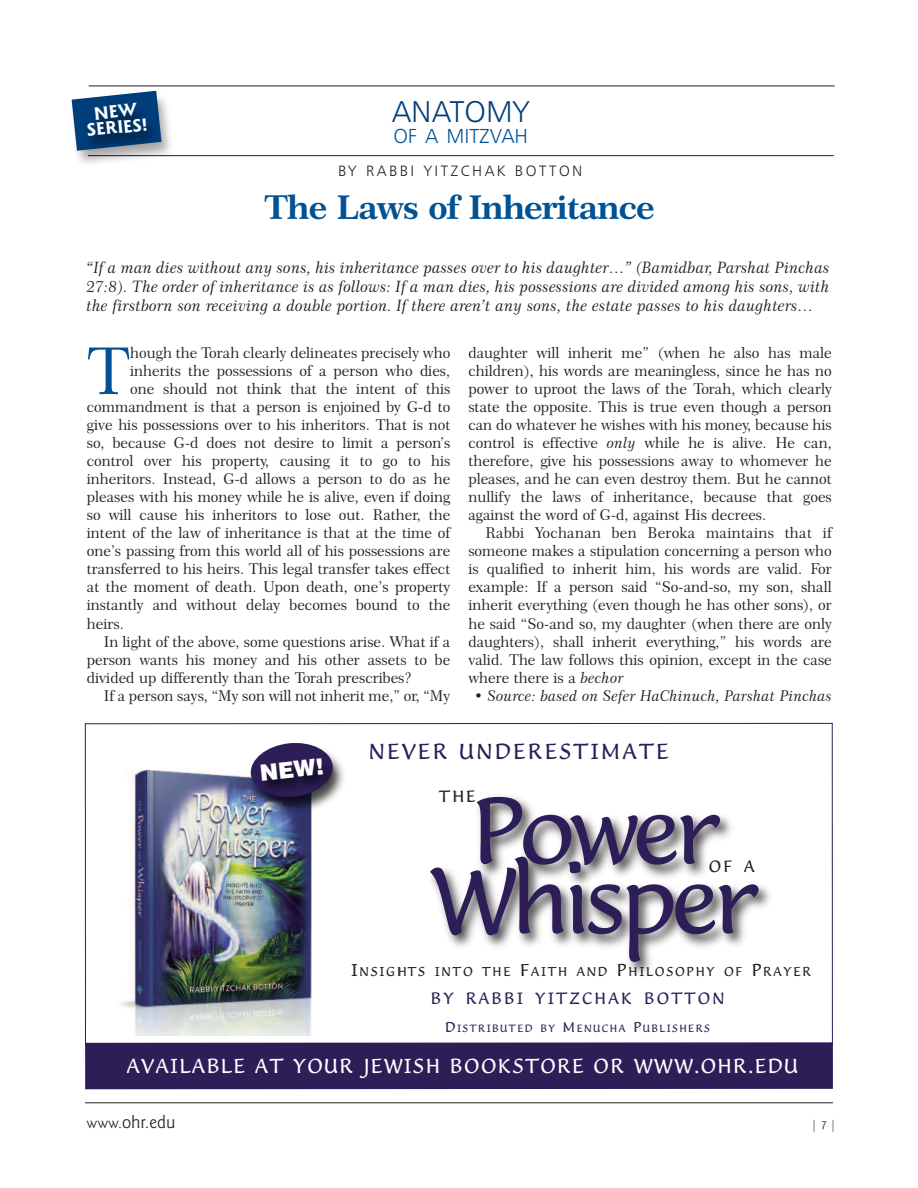
<style>
.page{position:relative;width:918px;height:1188px;background:#fff}
.page>*{position:absolute;margin:0;border:0;box-sizing:border-box;transform-origin:0 0}
.t1{font:90px/69.6px "Lucida Casual";letter-spacing:-.065em;color:#2d1e58;text-align:center}
.t2{font:65.1px "Century 751 BT Roman No 2 B";color:#005294}
.t3{font:33px "Century 751 BT Bold B";letter-spacing:-.03em;color:#005294}
.t4{font:30px "Humanist 777 BT Light B";color:#003e7a}
.t5{font:900 22.5px "Swiss 721 BT";color:#fff}
.t6{font:21px "Lucida Casual";letter-spacing:.1em;color:#2d1e58}
.t7{font:20.25px "Humanist 777 BT Light B";color:#005294}
.t8{font:19.5px "Lucida Casual";letter-spacing:.065em;color:#fff}
.t9{font:300 18px "Goudy Sans IT Cby BT";color:#231f20}
.t10{font:700 18px/15.6px "Goudy Sans IT Cby BT";color:#fff;text-align:center}
.t11{font:15.75px/18.9px "Century 751 BT No 2 Italic B";color:#231f20;text-align:justify}
.t12{font:15.75px "Lucida Casual";letter-spacing:.135em;color:#2d1e58}
.t13{font:15.75px "Lucida Casual";color:#231f20}
.t14{font:15px/18px "Century 751 BT Roman No 2 B";color:#231f20;text-align:justify}
.t15{font:15px "Century 751 BT No 2 Italic B";color:#231f20}
.t16{font:15px "Humanist 777 BT Light B";letter-spacing:.17em;color:#231f20}
.t17{font:12.3px "Lucida Casual";letter-spacing:.135em;color:#231f20}
.t18{font:300 12px "Goudy Sans IT Cby BT";color:#231f20}
.t19{font:10.2px "Lucida Casual";letter-spacing:.135em;color:#2d1e58}
.s1{font-family:"Century 751 BT No 2 Italic B"}
.s2{font-size:16.5px}
.s3{font-size:13.5px}
.s4{font-size:15px}
</style>
<div class="page">
<hr style="left:85px;top:1103px;width:748px;height:1px;background:#231f20">
<hr style="left:89px;top:86px;width:746px;height:1px;background:#231f20">
<hr style="left:88px;top:155px;width:746px;height:1px;background:#231f20">
<img style="left:120px;top:771px;width:191px;height:264px">
<div style="left:85px;top:1042px;width:748px;height:47px;background:#2d1e58"></div>
<img style="left:478px;top:770px;width:355px;height:153px">
<img style="left:431px;top:840px;width:399px;height:135px">
<img style="left:234px;top:743px;width:110px;height:80px">
<img style="left:71px;top:85px;width:112px;height:79px">
<p class="t10" style="left:84px;top:107px;width:63px;rotate:-6deg">NEW<br>SERIES!</p>
<h3 class="t4" style="left:392px;top:94px;width:139px">ANATOMY</h3>
<h3 class="t7" style="left:393px;top:125px;width:136px">OF A MITZVAH</h3>
<p class="t16" style="left:338px;top:162px;width:246px">BY RABBI YITZCHAK BOTTON</p>
<h3 class="t3" style="left:264px;top:189px;width:392px">The Laws of Inheritance</h3>
<p class="t11" style="left:87px;top:258px;width:744px">“If a man dies without any sons, his inheritance passes over to his daughter…” (Bamidbar, Parshat Pinchas 27:8). The order of inheritance is as follows: If a man dies, his possessions are divided among his sons, with the firstborn son receiving a double portion. If there aren’t any sons, the estate passes to his daughters…</p>
<h2 class="t2" style="left:87px;top:334px;width:45px">T</h2>
<p class="t14" style="left:130px;top:344px;width:322px">hough the Torah clearly delineates precisely who</p>
<p class="t14" style="left:130px;top:362px;width:322px">inherits the possessions of a person who dies,</p>
<p class="t14" style="left:130px;top:380px;width:322px">one should not think that the intent of this</p>
<p class="t14" style="left:87px;top:398px;width:365px">commandment is that a person is enjoined by G-d to</p>
<p class="t14" style="left:87px;top:416px;width:365px">give his possessions over to his inheritors. That is not</p>
<p class="t14" style="left:87px;top:434px;width:365px">so, because G-d does not desire to limit a person’s</p>
<p class="t14" style="left:87px;top:452px;width:365px">control over his property, causing it to go to his</p>
<p class="t14" style="left:87px;top:470px;width:365px">inheritors. Instead, G-d allows a person to do as he</p>
<p class="t14" style="left:87px;top:488px;width:365px">pleases with his money while he is alive, even if doing</p>
<p class="t14" style="left:87px;top:506px;width:365px">so will cause his inheritors to lose out. Rather, the</p>
<p class="t14" style="left:87px;top:524px;width:365px">intent of the law of inheritance is that at the time of</p>
<p class="t14" style="left:87px;top:542px;width:365px">one’s passing from this world all of his possessions are</p>
<p class="t14" style="left:87px;top:560px;width:365px">transferred to his heirs. This legal transfer takes effect</p>
<p class="t14" style="left:87px;top:578px;width:365px">at the moment of death. Upon death, one’s property</p>
<p class="t14" style="left:87px;top:596px;width:365px">instantly and without delay becomes bound to the</p>
<p class="t14" style="left:87px;top:614px;width:39px">heirs.</p>
<p class="t14" style="left:104px;top:632px;width:348px">In light of the above, some questions arise. What if a</p>
<p class="t14" style="left:87px;top:650px;width:365px">person wants his money and his other assets to be</p>
<p class="t14" style="left:87px;top:668px;width:327px">divided up differently than the Torah prescribes?</p>
<p class="t14" style="left:104px;top:686px;width:348px">If a person says, “My son will not inherit me,” or, “My</p>
<p class="t14" style="left:468px;top:344px;width:365px">daughter will inherit me” (when he also has male children), his words are meaningless, since he has no power to uproot the laws of the Torah, which clearly state the opposite. This is true even though a person can do whatever he wishes with his money, because his control is effective <span class="s1">only</span> while he is alive. He can, therefore, give his possessions away to whomever he pleases, and he can even destroy them. But he cannot nullify the laws of inheritance, because that goes against the word of G-d, against His decrees.</p>
<p class="t14" style="left:468px;top:524px;width:365px;text-indent:17px">Rabbi Yochanan ben Beroka maintains that if someone makes a stipulation concerning a person who is qualified to inherit him, his words are valid. For example: If a person said “So-and-so, my son, shall inherit everything (even though he has other sons), or he said “So-and so, my daughter (when there are only daughters), shall inherit everything,” his words are valid. The law follows this opinion, except in the case where there is a <span class="s1">bechor</span></p>
<p class="t15" style="left:474px;top:687px;width:359px">• Source: based on Sefer HaChinuch, Parshat Pinchas</p>
<h3 class="t5" style="left:259px;top:760px;width:66px;rotate:-6deg">NEW!</h3>
<h3 class="t6" style="left:369px;top:740px;width:301px">NEVER UNDERESTIMATE</h3>
<p class="t13" style="left:439px;top:787px;width:38px">THE</p>
<h1 class="t1" style="left:430px;top:798px;width:330px">Power<br>Whisper</h1>
<p class="t13" style="left:709px;top:857px;width:47px">OF A</p>
<p class="t17" style="left:351px;top:965px;width:462px"><span class="s2">I</span>NSIGHTS INTO THE <span class="s2">F</span>AITH AND <span class="s2">P</span>HILOSOPHY OF <span class="s2">P</span>RAYER</p>
<p class="t12" style="left:431px;top:990px;width:295px">BY RABBI YITZCHAK BOTTON</p>
<p class="t19" style="left:445px;top:1022px;width:266px"><span class="s3">D</span>ISTRIBUTED BY <span class="s3">M</span>ENUCHA <span class="s3">P</span>UBLISHERS</p>
<h3 class="t8" style="left:127px;top:1055px;width:673px">AVAILABLE AT YOUR JEWISH BOOKSTORE OR WWW.OHR.EDU</h3>
<p class="t9" style="left:87px;top:1111px;width:90px"><span class="s4">www.</span>ohr.edu</p>
<p class="t18" style="left:811px;top:1118px;width:27px">|7|</p>
</div>
